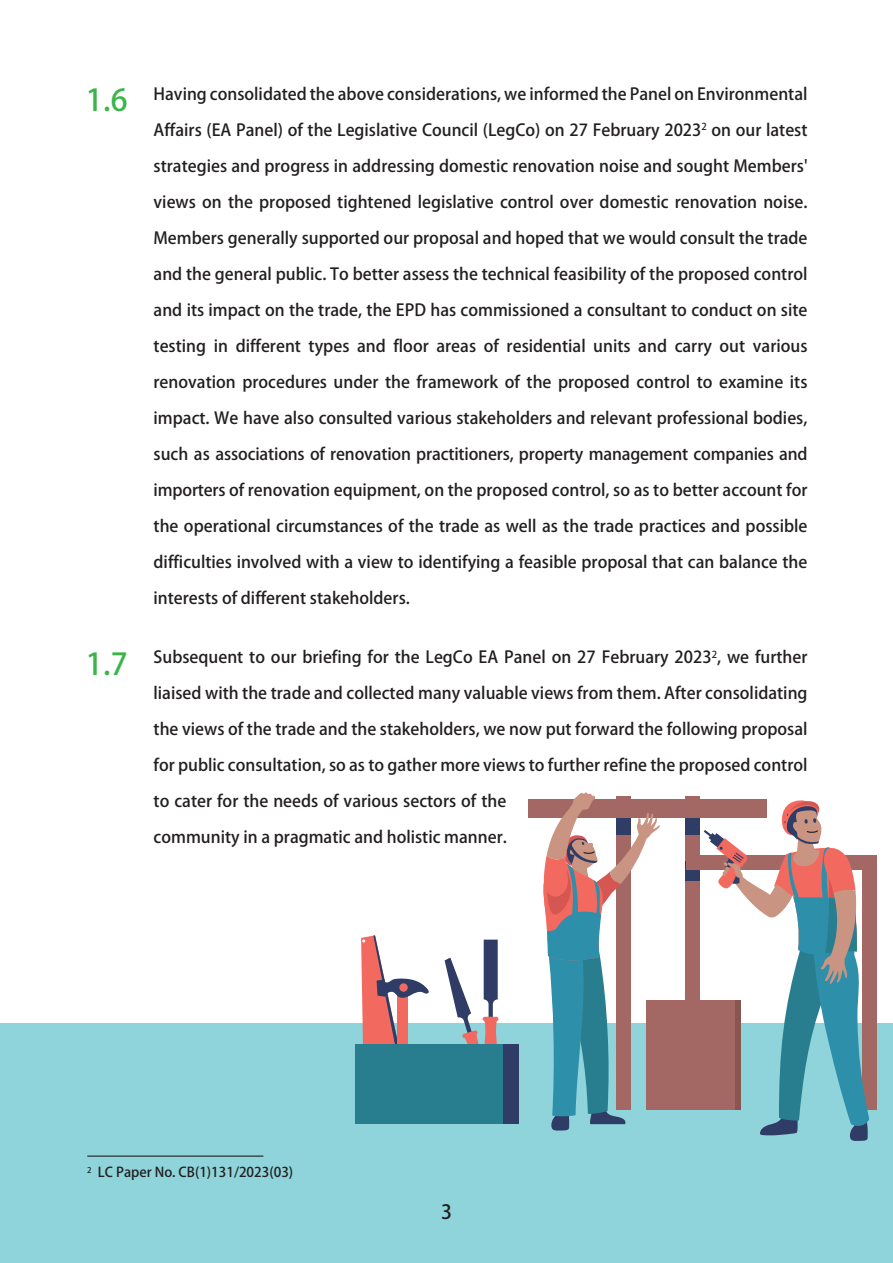
<style>
.page{position:relative;width:893px;height:1263px;background:#fff}
.page>*{position:absolute;margin:0;border:0;box-sizing:border-box;transform-origin:0 0}
.t1{font:700 19.5px "Adobe Fan Heiti Std";color:#231f20}
.t2{font:700 16.5px/36px "Adobe Fan Heiti Std";color:#231f20;text-align:justify}
.t3{font:700 13.5px "Adobe Fan Heiti Std";color:#231f20}
.s1{font-size:30px;color:#3ab54a}
</style>
<div class="page">
<div style="left:0;top:1023px;width:893px;height:240px;background:#8ed4da"></div>
<div style="left:686px;top:796px;width:14px;height:314px;background:#a46864"></div>
<div style="left:686px;top:815px;width:14px;height:19px;background:#2f3d66"></div>
<div style="left:686px;top:862px;width:14px;height:19px;background:#2f3d66"></div>
<div style="left:528px;top:799px;width:239px;height:18px;background:#a46864"></div>
<div style="left:862px;top:857px;width:15px;height:253px;background:#a46864"></div>
<div style="left:686px;top:855px;width:191px;height:15px;background:#a46864"></div>
<div style="left:646px;top:1000px;width:95px;height:110px;background:#a46864"></div>
<div style="left:372px;top:1044px;width:147px;height:79px;background:#2f3d66"></div>
<svg style="left:445px;top:940px;width:53px;height:104px"></svg>
<svg style="left:361px;top:935px;width:68px;height:109px"></svg>
<div style="left:399px;top:983px;width:9px;height:9px;background:#f26a5f;border-radius:50%"></div>
<div style="left:355px;top:1044px;width:147px;height:79px;background:#287e8f"></div>
<svg style="left:704px;top:800px;width:165px;height:341px"></svg>
<svg style="left:543px;top:792px;width:117px;height:338px"></svg>
<hr style="left:87px;top:1155px;width:176px;height:2px;background:#231f20">
<p class="t2" style="left:154px;top:76px;width:655px;text-indent:-68px"><span class="s1">1.6</span> Having consolidated the above considerations, we informed the Panel on Environmental Affairs (EA Panel) of the Legislative Council (LegCo) on 27 February 2023<sup>2</sup> on our latest strategies and progress in addressing domestic renovation noise and sought Members' views on the proposed tightened legislative control over domestic renovation noise.<br>Members generally supported our proposal and hoped that we would consult the trade and the general public. To better assess the technical feasibility of the proposed control and its impact on the trade, the EPD has commissioned a consultant to conduct on site testing in different types and floor areas of residential units and carry out various renovation procedures under the framework of the proposed control to examine its impact. We have also consulted various stakeholders and relevant professional bodies, such as associations of renovation practitioners, property management companies and importers of renovation equipment, on the proposed control, so as to better account for the operational circumstances of the trade as well as the trade practices and possible difficulties involved with a view to identifying a feasible proposal that can balance the interests of different stakeholders.</p>
<p class="t2" style="left:154px;top:640px;width:655px;text-align:left;text-indent:-68px"><span class="s1">1.7</span> Subsequent to our briefing for the LegCo EA Panel on 27 February 2023<sup>2</sup>, we further liaised with the trade and collected many valuable views from them. After consolidating the views of the trade and the stakeholders, we now put forward the following proposal for public consultation, so as to gather more views to further refine the proposed control to cater for the needs of various sectors of the<br>community in a pragmatic and holistic manner.</p>
<p class="t3" style="left:87px;top:1164px;width:207px"><sup>2</sup> LC Paper No. CB(1)131/2023(03)</p>
<p class="t1" style="left:441px;top:1200px;width:12px">3</p>
</div>
